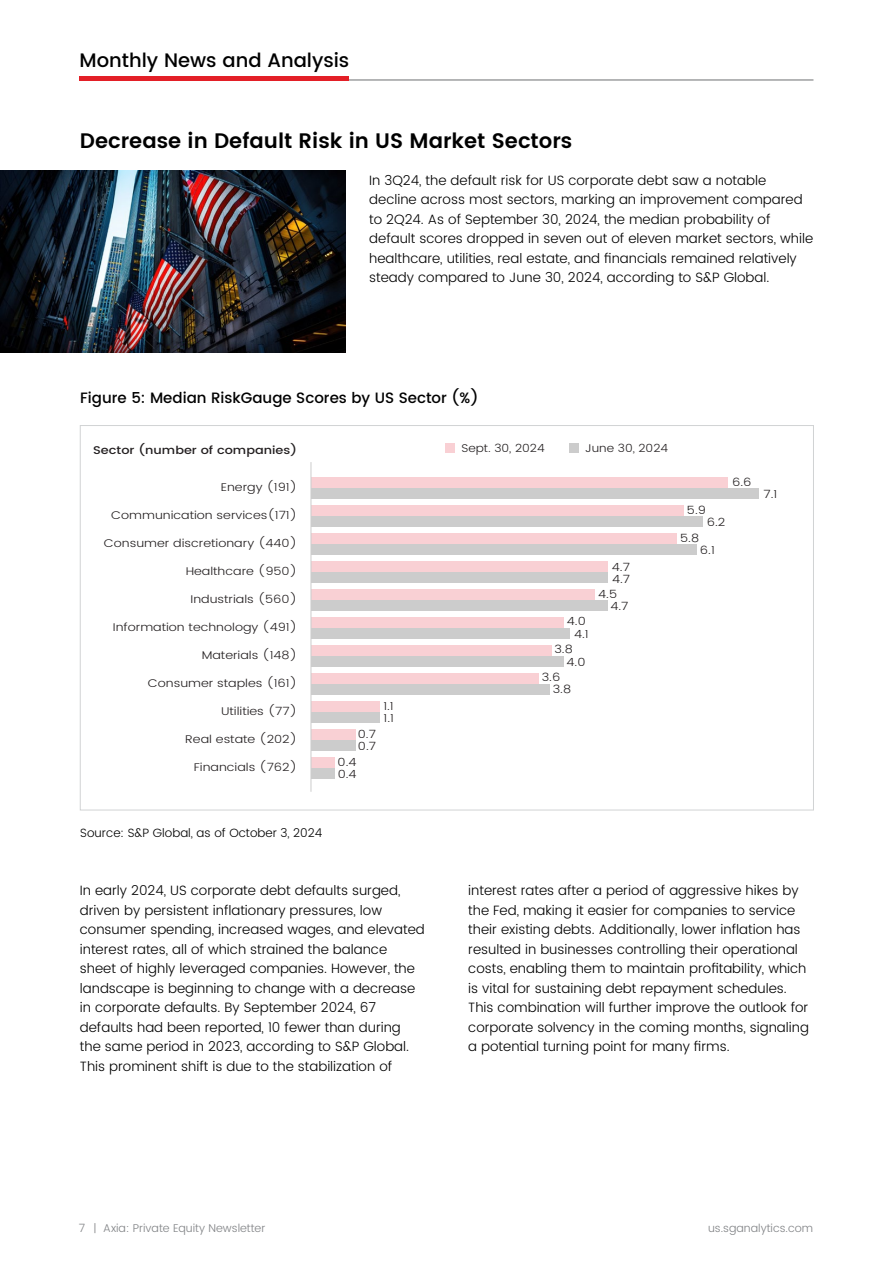
<style>
.page{position:relative;width:893px;height:1263px;background:#fff}
.page>*{position:absolute;margin:0;border:0;box-sizing:border-box;transform-origin:0 0}
.t1{font:600 21px "Poppins";color:#000}
.t2{font:500 19.5px "Poppins";color:#000}
.t3{font:500 15px "Poppins";color:#000}
.t4{font:300 13.5px/19.5px "Poppins";color:#000}
.t5{font:300 12px "Poppins";color:#000}
.t6{font:300 11.25px/12.1px "Poppins";color:#231f20;scale:1.15 1}
.t7{font:300 11.25px "Poppins";color:#808285}
.t8{font:500 11.25px "Poppins";color:#231f20;scale:1.15 1}
.t9{font:300 11.25px "Poppins";color:#231f20;scale:1.09 1}
</style>
<div class="page">
<hr style="left:80px;top:80px;width:733px;height:1px;background:#6d6e71">
<hr style="left:80px;top:76px;width:269px;height:4px;background:#e31f27">
<img style="left:0;top:171px;width:345px;height:182px">
<div style="left:446px;top:444px;width:9px;height:9px;background:#f9d0d4"></div>
<div style="left:570px;top:444px;width:9px;height:9px;background:#ccc"></div>
<div style="left:311px;top:757px;width:23px;height:10px;background:#f9d0d4"></div>
<div style="left:311px;top:767px;width:23px;height:11px;background:#ccc"></div>
<div style="left:311px;top:729px;width:44px;height:11px;background:#f9d0d4"></div>
<div style="left:311px;top:740px;width:44px;height:10px;background:#ccc"></div>
<div style="left:311px;top:701px;width:69px;height:11px;background:#f9d0d4"></div>
<div style="left:311px;top:712px;width:69px;height:11px;background:#ccc"></div>
<div style="left:311px;top:673px;width:227px;height:11px;background:#f9d0d4"></div>
<div style="left:311px;top:684px;width:239px;height:11px;background:#ccc"></div>
<div style="left:311px;top:645px;width:240px;height:11px;background:#f9d0d4"></div>
<div style="left:311px;top:656px;width:253px;height:11px;background:#ccc"></div>
<div style="left:311px;top:617px;width:253px;height:11px;background:#f9d0d4"></div>
<div style="left:311px;top:628px;width:258px;height:11px;background:#ccc"></div>
<div style="left:311px;top:589px;width:284px;height:11px;background:#f9d0d4"></div>
<div style="left:311px;top:600px;width:296px;height:11px;background:#ccc"></div>
<div style="left:311px;top:561px;width:296px;height:11px;background:#f9d0d4"></div>
<div style="left:311px;top:572px;width:296px;height:11px;background:#ccc"></div>
<div style="left:311px;top:533px;width:365px;height:11px;background:#f9d0d4"></div>
<div style="left:311px;top:544px;width:385px;height:11px;background:#ccc"></div>
<div style="left:311px;top:505px;width:373px;height:11px;background:#f9d0d4"></div>
<div style="left:311px;top:516px;width:392px;height:11px;background:#ccc"></div>
<div style="left:311px;top:477px;width:417px;height:11px;background:#f9d0d4"></div>
<div style="left:311px;top:488px;width:448px;height:11px;background:#ccc"></div>
<hr style="left:311px;top:462px;width:1px;height:330px;background:#ccc">
<h2 class="t2" style="left:80px;top:46px;width:271px">Monthly News and Analysis</h2>
<h1 class="t1" style="left:80px;top:125px;width:494px">Decrease in Default Risk in US Market Sectors</h1>
<p class="t4" style="left:369px;top:171px;width:445px">In 3Q24, the default risk for US corporate debt saw a notable decline across most sectors, marking an improvement compared to 2Q24. As of September 30, 2024, the median probability of default scores dropped in seven out of eleven market sectors, while healthcare, utilities, real estate, and financials remained relatively steady compared to June 30, 2024, according to S&amp;P Global.</p>
<p class="t3" style="left:80px;top:387px;width:400px">Figure 5: Median RiskGauge Scores by US Sector (%)</p>
<p class="t8" style="left:93px;top:442px;width:179px">Sector (number of companies)</p>
<p class="t9" style="left:461px;top:440px;width:78px">Sept. 30, 2024</p>
<p class="t9" style="left:585px;top:440px;width:78px">June 30, 2024</p>
<p class="t6" style="left:221px;top:481px;width:68px">Energy (191)</p>
<p class="t6" style="left:732px;top:477px;width:18px">6.6</p>
<p class="t6" style="left:764px;top:489px;width:13px">7.1</p>
<p class="t6" style="left:111px;top:509px;width:163px">Communication services(171)</p>
<p class="t6" style="left:104px;top:537px;width:170px">Consumer discretionary (440)</p>
<p class="t6" style="left:186px;top:565px;width:98px">Healthcare (950)</p>
<p class="t6" style="left:190px;top:593px;width:94px">Industrials (560)</p>
<p class="t6" style="left:113px;top:621px;width:162px">Information technology (491)</p>
<p class="t6" style="left:202px;top:649px;width:84px">Materials (148)</p>
<p class="t6" style="left:148px;top:677px;width:131px">Consumer staples (161)</p>
<p class="t6" style="left:221px;top:705px;width:68px">Utilities (77)</p>
<p class="t6" style="left:185px;top:734px;width:99px">Real estate (202)</p>
<p class="t6" style="left:194px;top:762px;width:91px">Financials (762)</p>
<p class="t6" style="left:358px;top:729px;width:17px">0.7<br>0.7</p>
<p class="t6" style="left:338px;top:756px;width:18px">0.4<br>0.4</p>
<p class="t6" style="left:383px;top:700px;width:11px">1.1<br>1.1</p>
<p class="t6" style="left:567px;top:616px;width:20px;text-align:right">4.0<br>4.1</p>
<p class="t6" style="left:567px;top:644px;width:18px;text-indent:-12px">3.8<br>4.0</p>
<p class="t6" style="left:553px;top:672px;width:18px;text-indent:-11px">3.6<br>3.8</p>
<p class="t6" style="left:612px;top:561px;width:17px">4.7<br>4.7</p>
<p class="t6" style="left:610px;top:588px;width:17px;text-indent:-12px">4.5<br>4.7</p>
<p class="t6" style="left:687px;top:504px;width:18px">5.9</p>
<p class="t6" style="left:680px;top:532px;width:18px">5.8</p>
<p class="t6" style="left:707px;top:516px;width:18px">6.2</p>
<p class="t6" style="left:700px;top:544px;width:14px">6.1</p>
<p class="t5" style="left:80px;top:824px;width:244px">Source: S&amp;P Global, as of October 3, 2024</p>
<p class="t4" style="left:80px;top:881px;width:346px">In early 2024, US corporate debt defaults surged, driven by persistent inflationary pressures, low consumer spending, increased wages, and elevated interest rates, all of which strained the balance sheet of highly leveraged companies. However, the landscape is beginning to change with a decrease in corporate defaults. By September 2024, 67 defaults had been reported, 10 fewer than during the same period in 2023, according to S&amp;P Global.<br>This prominent shift is due to the stabilization of</p>
<p class="t4" style="left:468px;top:881px;width:342px">interest rates after a period of aggressive hikes by the Fed, making it easier for companies to service their existing debts. Additionally, lower inflation has resulted in businesses controlling their operational costs, enabling them to maintain profitability, which is vital for sustaining debt repayment schedules.<br>This combination will further improve the outlook for corporate solvency in the coming months, signaling a potential turning point for many firms.</p>
<p class="t7" style="left:79px;top:1220px;width:188px">7 | Axia: Private Equity Newsletter</p>
<p class="t7" style="left:708px;top:1220px;width:107px">us.sganalytics.com</p>
</div>
